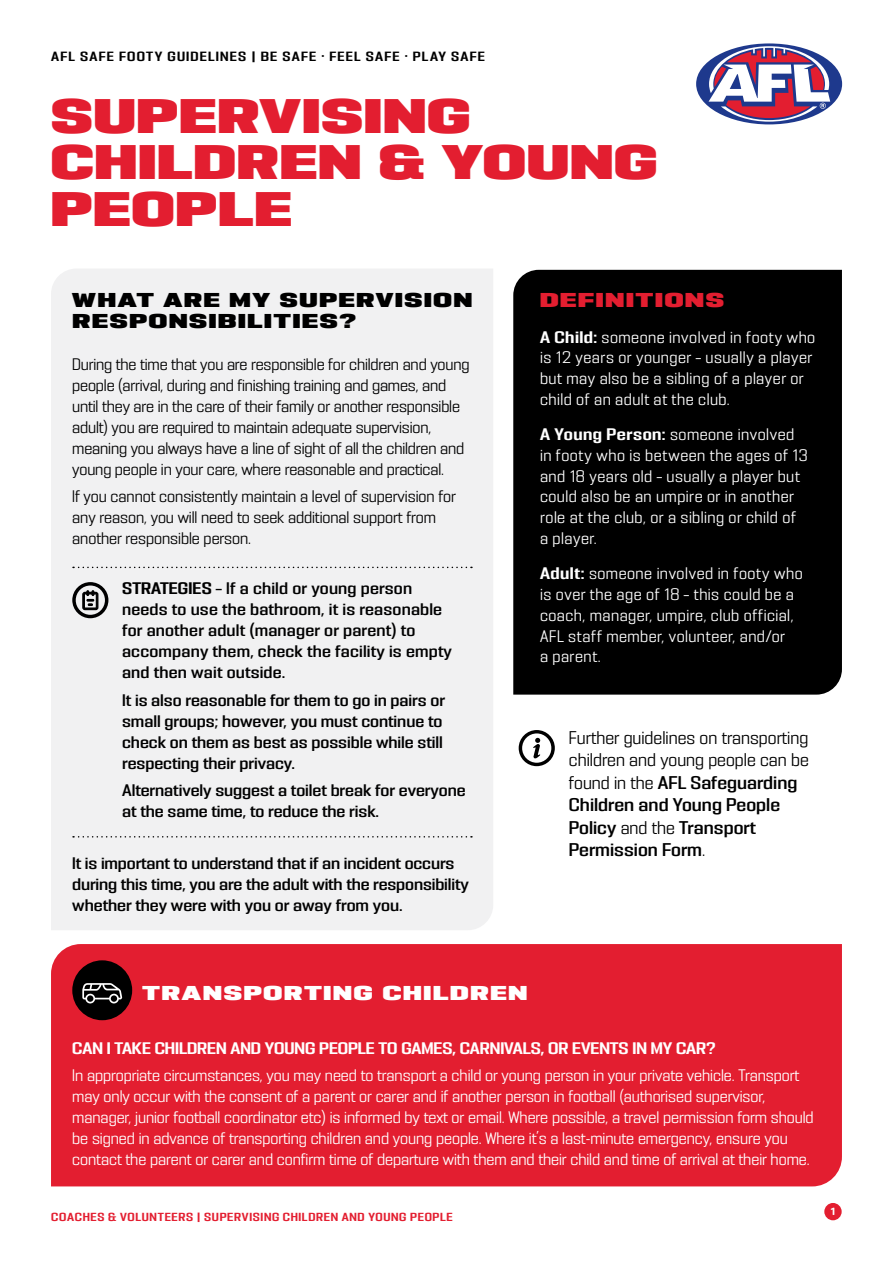
<style>
.page{position:relative;width:893px;height:1263px;background:#fff}
.page>*{position:absolute;margin:0;border:0;box-sizing:border-box;transform-origin:0 0}
.t1{font:43.5px/46.5px "PODIUM Sharp 7.12";letter-spacing:.035em;color:#e31e30;scale:.94 1}
.t2{font:18px "PODIUM Sharp 7.12";letter-spacing:.095em;color:#000}
.t3{font:18px "PODIUM Sharp 7.12";letter-spacing:.1em;color:#fff}
.t4{font:18px "PODIUM Sharp 7.12";letter-spacing:.1em;color:#e31e30}
.Main_text{font:16.5px/22.5px "PODIUM Sharp 5.6";color:#000}
.Main_text-2{font:15px/21px "PODIUM Sharp 5.8";letter-spacing:-.005em;color:#000}
.Main_text-3{font:15px/21px "PODIUM Sharp 5.6";letter-spacing:-.005em;color:#fff}
.Main_text-4{font:15px/21px "PODIUM Sharp 5.6";letter-spacing:-.01em;color:#000}
.Main_text-5{font:15px/20.7px "PODIUM Sharp 5.6";letter-spacing:.03em;color:#fff}
.Main_text-6{font:15px "PODIUM Sharp 5.9";letter-spacing:-.005em;color:#fff}
.t5{font:12px "PODIUM Sharp 5.9";letter-spacing:.1em;color:#000}
.t6{font:10.5px "PODIUM Sharp 5.9";letter-spacing:.06em;color:#e31e30}
.t7{font:700 10.5px "Filson Soft";color:#fff}
.s1{font-family:"PODIUM Sharp 5.9"}
.s2{font-family:"PODIUM Sharp 5.8"}
</style>
<div class="page">
<div style="left:51px;top:269px;width:442px;height:661px;background:#f1f1f2"></div>
<svg style="left:693px;top:42px;width:152px;height:83px"></svg>
<div style="left:696px;top:43px;width:146px;height:81px;background:#1e398d;border-radius:50%"></div>
<svg style="left:708px;top:46px;width:122px;height:76px"></svg>
<div style="left:513px;top:270px;width:329px;height:425px;background:#000"></div>
<svg style="left:73px;top:567px;width:399px;height:1px"></svg>
<svg style="left:73px;top:836px;width:399px;height:1px"></svg>
<div style="left:51px;top:944px;width:791px;height:242px;background:#e31e30"></div>
<svg style="left:519px;top:730px;width:36px;height:36px"></svg>
<div style="left:72px;top:960px;width:60px;height:60px;background:#000;border-radius:50%"></div>
<svg style="left:82px;top:983px;width:40px;height:21px"></svg>
<svg style="left:72px;top:582px;width:36px;height:36px"></svg>
<div style="left:824px;top:1203px;width:18px;height:17px;background:#e31e30;border-radius:50%"></div>
<p class="t5" style="left:51px;top:48px;width:435px">AFL SAFE FOOTY GUIDELINES | BE SAFE • FEEL SAFE • PLAY SAFE</p>
<p class="t1" style="left:51px;top:92px;width:646px">SUPERVISING<br>CHILDREN &amp; YOUNG<br>PEOPLE</p>
<p class="t2" style="left:73px;top:288px;width:401px">WHAT ARE MY SUPERVISION</p>
<p class="t4" style="left:540px;top:288px;width:185px">DEFINITIONS</p>
<p class="t2" style="left:73px;top:309px;width:285px">RESPONSIBILITIES?</p>
<p class="Main_text-4" style="left:72px;top:354px;width:399px">During the time that you are responsible for children and young people (arrival, during and finishing training and games, and until they are in the care of their family or another responsible adult) you are required to maintain adequate supervision, meaning you always have a line of sight of all the children and young people in your care, where reasonable and practical.</p>
<p class="Main_text-4" style="left:72px;top:486px;width:385px">If you cannot consistently maintain a level of supervision for any reason, you will need to seek additional support from another responsible person.</p>
<p class="Main_text-5" style="left:540px;top:326px;width:277px"><span class="s1">A Child:</span> someone involved in footy who is 12 years or younger – usually a player but may also be a sibling of a player or child of an adult at the club.</p>
<p class="Main_text-5" style="left:540px;top:424px;width:269px"><span class="s1">A Young Person:</span> someone involved in footy who is between the ages of 13 and 18 years old – usually a player but could also be an umpire or in another role at the club, or a sibling or child of a player.</p>
<p class="Main_text-5" style="left:540px;top:563px;width:264px"><span class="s1">Adult:</span> someone involved in footy who is over the age of 18 – this could be a coach, manager, umpire, club official,<br>AFL staff member, volunteer, and/or<br>a parent.</p>
<p class="Main_text-2" style="left:122px;top:578px;width:331px"><span class="s1">STRATEGIES</span> – If a child or young person needs to use the bathroom, it is reasonable for another adult (manager or parent) to accompany them, check the facility is empty and then wait outside.</p>
<p class="Main_text-2" style="left:122px;top:689px;width:324px">It is also reasonable for them to go in pairs or small groups; however, you must continue to check on them as best as possible while still respecting their privacy.</p>
<p class="Main_text-2" style="left:122px;top:779px;width:345px">Alternatively suggest a toilet break for everyone at the same time, to reduce the risk.</p>
<p class="Main_text" style="left:569px;top:726px;width:241px">Further guidelines on transporting children and young people can be found in the <span class="s2">AFL Safeguarding<br>Children and Young People<br>Policy</span> and the <span class="s2">Transport<br>Permission Form</span>.</p>
<p class="Main_text-2" style="left:72px;top:852px;width:398px">It is important to understand that if an incident occurs during this time, you are the adult with the responsibility whether they were with you or away from you.</p>
<p class="t3" style="left:142px;top:982px;width:386px">TRANSPORTING CHILDREN</p>
<p class="Main_text-6" style="left:72px;top:1038px;width:645px">CAN I TAKE CHILDREN AND YOUNG PEOPLE TO GAMES, CARNIVALS, OR EVENTS IN MY CAR?</p>
<p class="Main_text-3" style="left:72px;top:1065px;width:743px">In appropriate circumstances, you may need to transport a child or young person in your private vehicle. Transport may only occur with the consent of a parent or carer and if another person in football (authorised supervisor, manager, junior football coordinator etc) is informed by text or email. Where possible, a travel permission form should be signed in advance of transporting children and young people. Where it’s a last-minute emergency, ensure you contact the parent or carer and confirm time of departure with them and their child and time of arrival at their home.</p>
<p class="t6" style="left:51px;top:1210px;width:403px">COACHES &amp; VOLUNTEERS | SUPERVISING CHILDREN AND YOUNG PEOPLE</p>
<p class="t7" style="left:831px;top:1205px;width:6px">1</p>
</div>
